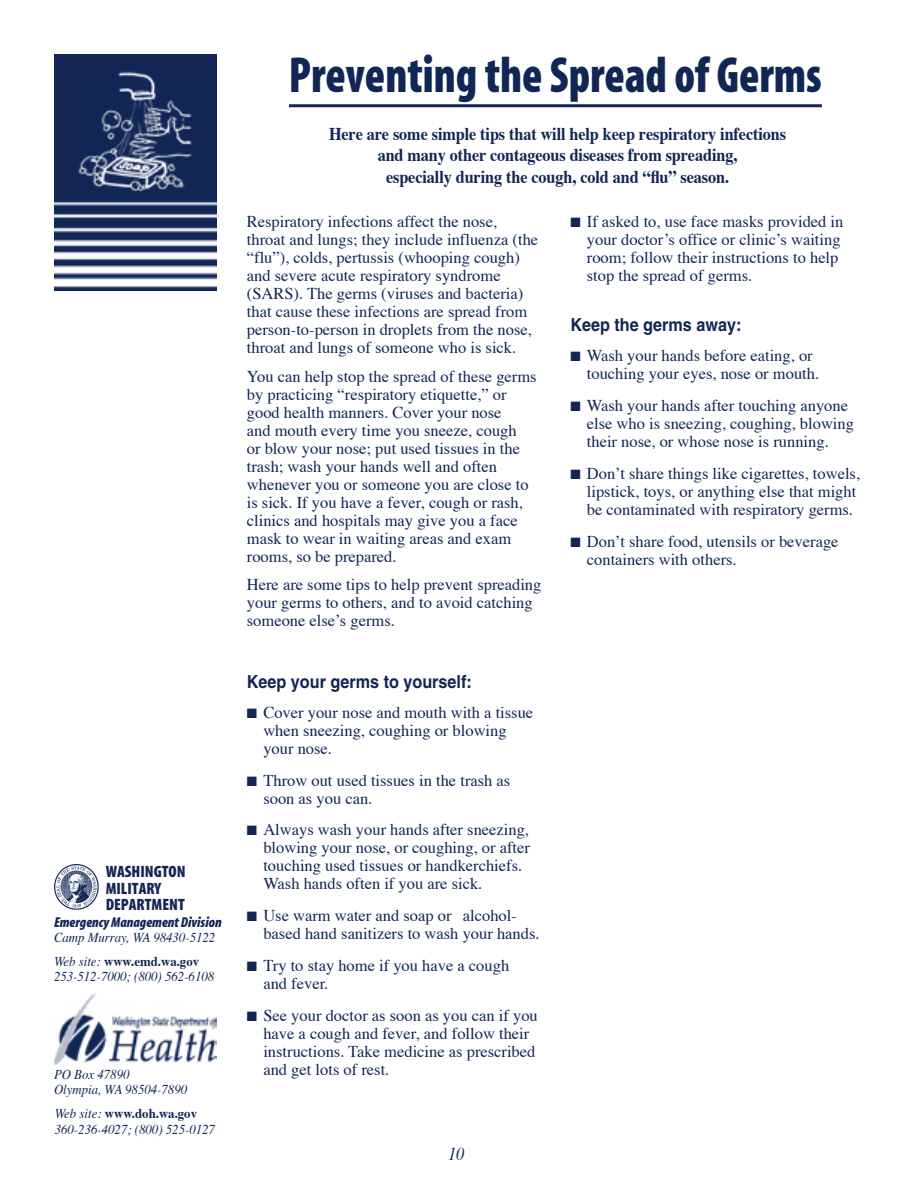
<style>
.page{position:relative;width:918px;height:1188px;background:#fff}
.page>*{position:absolute;margin:0;border:0;box-sizing:border-box;transform-origin:0 0}
.t1{font:51px "Myriad MM 830 300";color:#112655;scale:.9 1}
.t2{font:700 18px/21.6px "Times";letter-spacing:-.005em;color:#112655;text-align:center;scale:.9 1}
.t3{font:700 18px "Helvetica";color:#112655;scale:.9 1}
.t4{font:italic 18px "Times";color:#112655;scale:.9 1}
.t5{font:16.5px/18px "Times";color:#112655}
.t6{font:16.5px/16.5px "Myriad MM 830 300";color:#112655}
.t7{font:14.4px "Myriad MM It 830 300";color:#112655}
.t8{font:italic 13.5px/23.4px "Times";color:#112655;scale:.95 1}
.s1{font-weight:700;font-style:normal}
</style>
<div class="page">
<img style="left:54px;top:865px;width:45px;height:45px">
<img style="left:54px;top:993px;width:162px;height:72px">
<hr style="left:289px;top:104px;width:533px;height:3px;background:#112655">
<img style="left:54px;top:54px;width:163px;height:236px">
<p class="t6" style="left:106px;top:864px;width:81px">WASHINGTON<br>MILITARY<br>DEPARTMENT</p>
<p class="t7" style="left:54px;top:915px;width:169px">Emergency Management Division</p>
<p class="t8" style="left:54px;top:927px;width:171px">Camp Murray, WA 98430-5122<br>Web site: <span class="s1">www.emd.wa.gov</span></p>
<p class="t8" style="left:54px;top:965px;width:170px">253-512-7000; (800) 562-6108</p>
<p class="t8" style="left:54px;top:1067px;width:142px;line-height:15px">PO Box 47890<br>Olympia, WA 98504-7890</p>
<p class="t8" style="left:55px;top:1106px;width:170px;line-height:16.2px">Web site: <span class="s1">www.doh.wa.gov<br></span>360-236-4027; (800) 525-0127</p>
<h1 class="t1" style="left:289px;top:51px;width:594px">Preventing the Spread of Germs</h1>
<p class="t2" style="left:329px;top:123px;width:509px">Here are some simple tips that will help keep respiratory infections and many other contageous diseases from spreading,<br>especially during the cough, cold and “flu” season.</p>
<p class="t5" style="left:247px;top:213px;width:293px">Respiratory infections affect the nose, throat and lungs; they include influenza (the “flu”), colds, pertussis (whooping cough) and severe acute respiratory syndrome (SARS). The germs (viruses and bacteria) that cause these infections are spread from person-to-person in droplets from the nose, throat and lungs of someone who is sick.</p>
<p class="t5" style="left:247px;top:368px;width:291px">You can help stop the spread of these germs by practicing “respiratory etiquette,” or good health manners. Cover your nose<br>and mouth every time you sneeze, cough<br>or blow your nose; put used tissues in the trash; wash your hands well and often whenever you or someone you are close to is sick. If you have a fever, cough or rash, clinics and hospitals may give you a face mask to wear in waiting areas and exam rooms, so be prepared.</p>
<p class="t5" style="left:247px;top:577px;width:296px">Here are some tips to help prevent spreading your germs to others, and to avoid catching someone elseʼs germs.</p>
<p class="t3" style="left:247px;top:670px;width:252px">Keep your germs to yourself:</p>
<p class="t5" style="left:263px;top:704px;width:271px">Cover your nose and mouth with a tissue when sneezing, coughing or blowing your nose.</p>
<p class="t5" style="left:263px;top:772px;width:249px">Throw out used tissues in the trash as soon as you can.</p>
<p class="t5" style="left:263px;top:822px;width:268px">Always wash your hands after sneezing, blowing your nose, or coughing, or after touching used tissues or handkerchiefs.<br>Wash hands often if you are sick.</p>
<p class="t5" style="left:263px;top:908px;width:278px">Use warm water and soap or alcohol&shy;based hand sanitizers to wash your hands.</p>
<p class="t5" style="left:263px;top:957px;width:247px">Try to stay home if you have a cough and fever.</p>
<p class="t5" style="left:263px;top:1007px;width:276px">See your doctor as soon as you can if you have a cough and fever, and follow their instructions. Take medicine as prescribed and get lots of rest.</p>
<p class="t4" style="left:448px;top:1142px;width:19px">10</p>
<p class="t5" style="left:587px;top:213px;width:258px">If asked to, use face masks provided in your doctorʼs office or clinicʼs waiting room; follow their instructions to help stop the spread of germs.</p>
<p class="t3" style="left:570px;top:314px;width:192px">Keep the germs away:</p>
<p class="t5" style="left:587px;top:348px;width:234px">Wash your hands before eating, or touching your eyes, nose or mouth.</p>
<p class="t5" style="left:587px;top:398px;width:269px">Wash your hands after touching anyone else who is sneezing, coughing, blowing their nose, or whose nose is running.</p>
<p class="t5" style="left:587px;top:465px;width:275px">Donʼt share things like cigarettes, towels, lipstick, toys, or anything else that might be contaminated with respiratory germs.</p>
<p class="t5" style="left:587px;top:533px;width:253px">Donʼt share food, utensils or beverage containers with others.</p>
</div>
